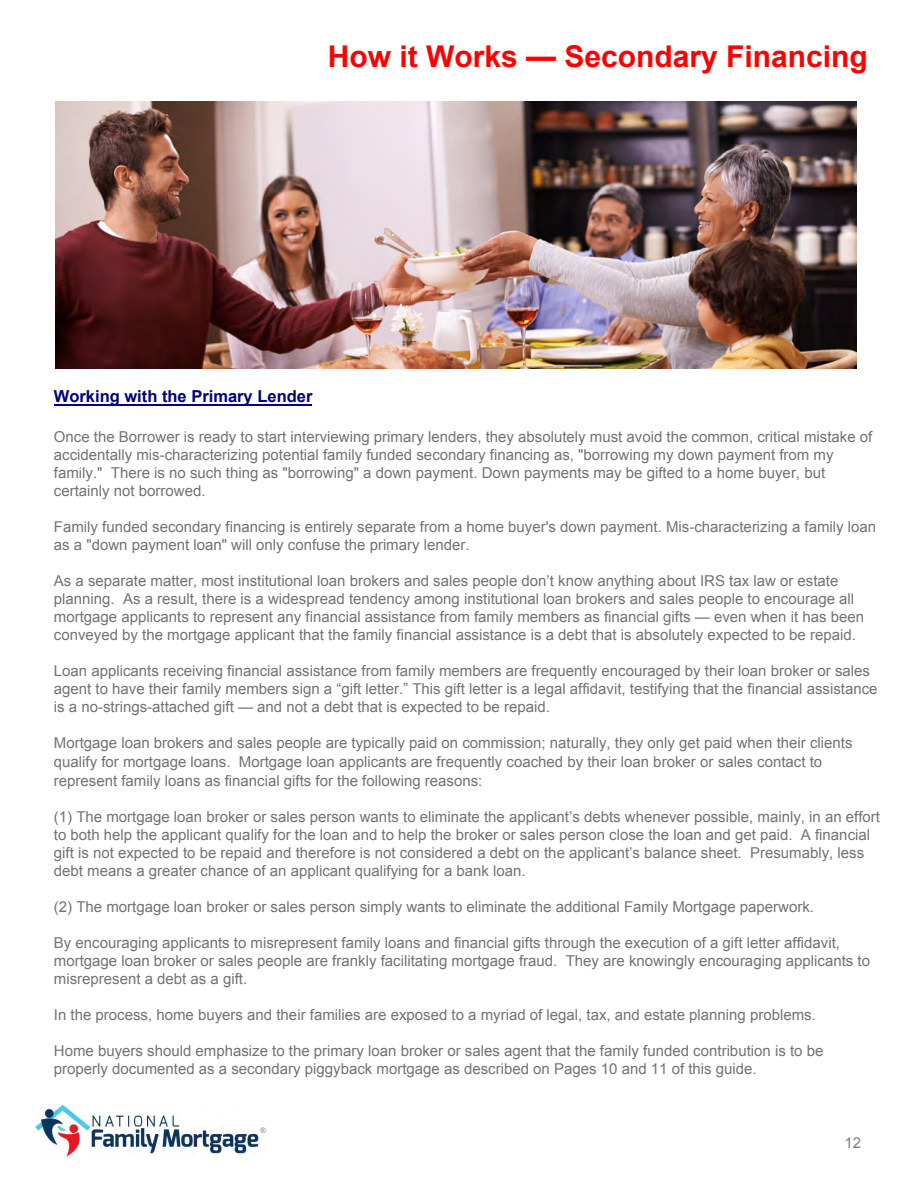
<style>
.page{position:relative;width:918px;height:1188px;background:#fff}
.page>*{position:absolute;margin:0;border:0;box-sizing:border-box;transform-origin:0 0}
.t1{font:700 30px "Arial";color:#f00}
.t2{font:700 16.5px "Arial";color:#000080}
.t3{font:15px/18px "Arial";color:#727272}
.t4{font:15px "Arial";color:#808080}
.t5{font:7.5px "Arial";color:#808080}
</style>
<div class="page">
<hr style="left:54px;top:404px;width:258px;height:1px;background:#000080">
<img style="left:34px;top:1105px;width:225px;height:52px">
<img style="left:55px;top:102px;width:802px;height:266px">
<h1 class="t1" style="left:328px;top:36px;width:542px">How it Works — Secondary Financing</h1>
<p class="t2" style="left:54px;top:384px;width:260px">Working with the Primary Lender</p>
<p class="t3" style="left:54px;top:428px;width:820px">Once the Borrower is ready to start interviewing primary lenders, they absolutely must avoid the common, critical mistake of accidentally mis-characterizing potential family funded secondary financing as, "borrowing my down payment from my family." There is no such thing as "borrowing" a down payment. Down payments may be gifted to a home buyer, but certainly not borrowed.</p>
<p class="t3" style="left:54px;top:518px;width:824px">Family funded secondary financing is entirely separate from a home buyer's down payment. Mis-characterizing a family loan as a "down payment loan" will only confuse the primary lender.</p>
<p class="t3" style="left:54px;top:572px;width:812px">As a separate matter, most institutional loan brokers and sales people don’t know anything about IRS tax law or estate planning. As a result, there is a widespread tendency among institutional loan brokers and sales people to encourage all mortgage applicants to represent any financial assistance from family members as financial gifts — even when it has been conveyed by the mortgage applicant that the family financial assistance is a debt that is absolutely expected to be repaid.</p>
<p class="t3" style="left:54px;top:662px;width:825px">Loan applicants receiving financial assistance from family members are frequently encouraged by their loan broker or sales agent to have their family members sign a “gift letter.” This gift letter is a legal affidavit, testifying that the financial assistance is a no-strings-attached gift — and not a debt that is expected to be repaid.</p>
<p class="t3" style="left:54px;top:733px;width:800px;line-height:18.9px">Mortgage loan brokers and sales people are typically paid on commission; naturally, they only get paid when their clients qualify for mortgage loans. Mortgage loan applicants are frequently coached by their loan broker or sales contact to represent family loans as financial gifts for the following reasons:</p>
<p class="t3" style="left:54px;top:808px;width:828px">(1) The mortgage loan broker or sales person wants to eliminate the applicant’s debts whenever possible, mainly, in an effort to both help the applicant qualify for the loan and to help the broker or sales person close the loan and get paid. A financial gift is not expected to be repaid and therefore is not considered a debt on the applicant’s balance sheet. Presumably, less debt means a greater chance of an applicant qualifying for a bank loan.</p>
<p class="t3" style="left:54px;top:898px;width:762px">(2) The mortgage loan broker or sales person simply wants to eliminate the additional Family Mortgage paperwork.</p>
<p class="t3" style="left:54px;top:934px;width:818px">By encouraging applicants to misrepresent family loans and financial gifts through the execution of a gift letter affidavit, mortgage loan broker or sales people are frankly facilitating mortgage fraud. They are knowingly encouraging applicants to misrepresent a debt as a gift.</p>
<p class="t3" style="left:54px;top:1006px;width:764px">In the process, home buyers and their families are exposed to a myriad of legal, tax, and estate planning problems.</p>
<p class="t3" style="left:54px;top:1042px;width:771px">Home buyers should emphasize to the primary loan broker or sales agent that the family funded contribution is to be properly documented as a secondary piggyback mortgage as described on Pages 10 and 11 of this guide.</p>
<p class="t5" style="left:260px;top:1126px;width:7px">®</p>
<p class="t4" style="left:845px;top:1132px;width:18px">12</p>
</div>
